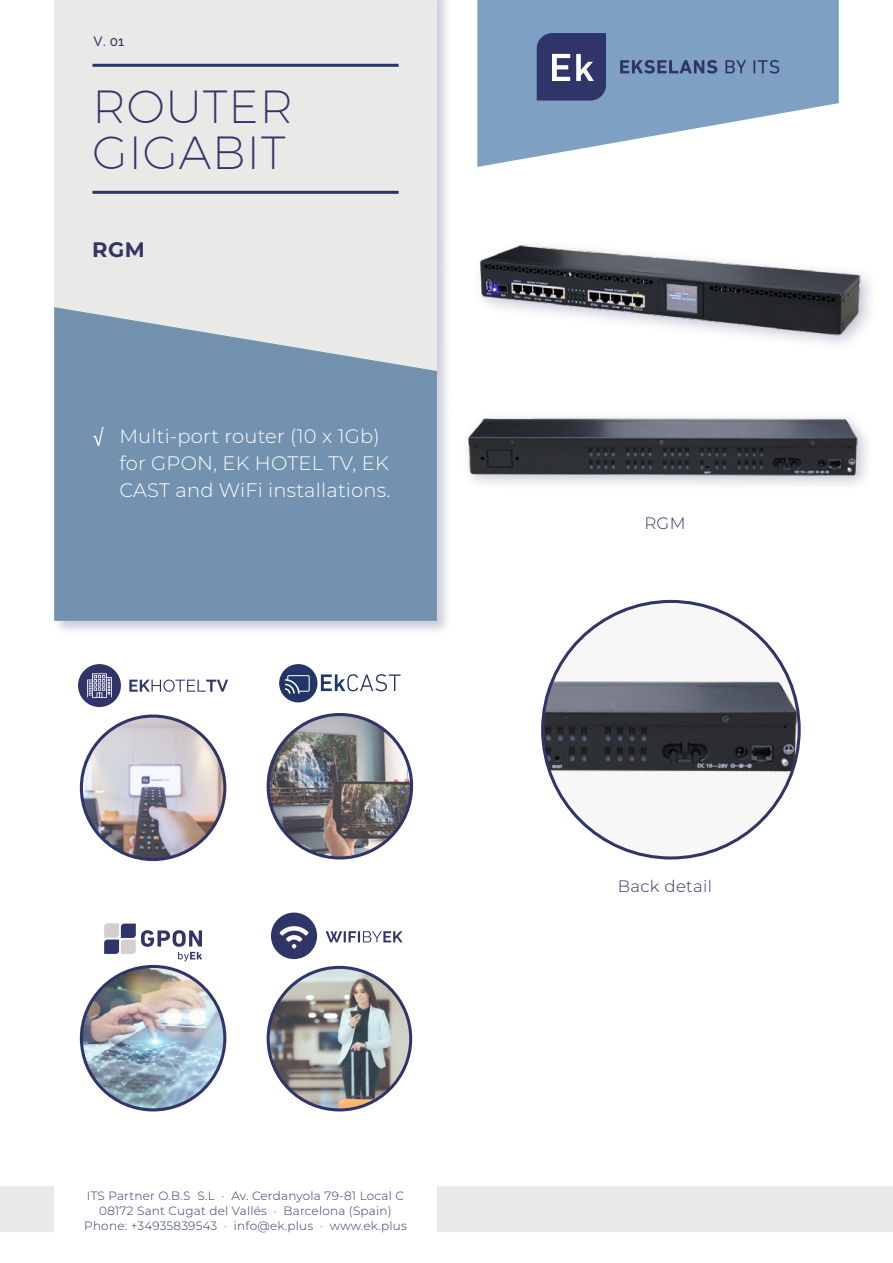
<style>
.page{position:relative;width:893px;height:1263px;background:#fff}
.page>*{position:absolute;margin:0;border:0;box-sizing:border-box;transform-origin:0 0}
.t1{font:200 46.5px "Montserrat";letter-spacing:.02em;color:#303568}
.t2{font:700 21px "Montserrat";color:#303568}
.t3{font:300 19.5px/27px "Montserrat";letter-spacing:.01em;color:#fff}
.t4{font:300 16.5px "Montserrat";letter-spacing:.02em;color:#303568}
.t5{font:500 13.5px "Raleway";color:#303568}
.t6{font:300 12px/15px "Montserrat";letter-spacing:.02em;color:#2d3568;text-align:center}
.s1{font-family:"Helvetica Neue LT Std";font-weight:400}
</style>
<div class="page">
<div style="left:52px;top:0;width:399px;height:636px;background:#303568;opacity:.25"></div>
<div style="left:54px;top:0;width:383px;height:307px;background:#e9e9e7"></div>
<div style="left:0;top:1186px;width:54px;height:46px;background:#e9e9e7"></div>
<div style="left:437px;top:1186px;width:456px;height:46px;background:#e9e9e7"></div>
<svg style="left:54px;top:307px;width:383px;height:314px;background:#7f9ab4"></svg>
<hr style="left:92px;top:64px;width:307px;height:3px;background:#2d3568">
<hr style="left:92px;top:191px;width:307px;height:3px;background:#2d3568">
<svg style="left:477px;top:0;width:362px;height:167px;fill:#7ea0c2"></svg>
<svg style="left:537px;top:33px;width:69px;height:68px;background:#484e7c"></svg>
<svg style="left:620px;top:60px;width:97px;height:14px"></svg>
<svg style="left:725px;top:60px;width:21px;height:13px"></svg>
<svg style="left:753px;top:60px;width:26px;height:14px"></svg>
<div style="left:78px;top:664px;width:43px;height:43px;background:#2f3569;border-radius:50%"></div>
<svg style="left:129px;top:679px;width:99px;height:13px"></svg>
<svg style="left:87px;top:673px;width:25px;height:25px"></svg>
<img style="left:81px;top:718px;width:144px;height:141px">
<div style="left:80px;top:714px;width:146px;height:147px;border:3px solid #2f3569;border-radius:50%"></div>
<img style="left:268px;top:714px;width:144px;height:144px">
<div style="left:267px;top:713px;width:146px;height:146px;border:3px solid #2f3569;border-radius:50%"></div>
<svg style="left:321px;top:674px;width:80px;height:17px"></svg>
<div style="left:279px;top:664px;width:38px;height:38px;background:#213666;border-radius:50%"></div>
<svg style="left:285px;top:675px;width:25px;height:19px"></svg>
<svg style="left:104px;top:923px;width:98px;height:38px"></svg>
<img style="left:81px;top:966px;width:144px;height:144px">
<div style="left:80px;top:965px;width:146px;height:146px;border:3px solid #2f3569;border-radius:50%"></div>
<img style="left:268px;top:967px;width:143px;height:143px">
<div style="left:267px;top:966px;width:145px;height:145px;border:3px solid #2f3569;border-radius:50%"></div>
<svg style="left:271px;top:912px;width:46px;height:47px"></svg>
<svg style="left:326px;top:931px;width:77px;height:11px"></svg>
<div style="left:446px;top:238px;width:447px;height:114px;background:#fff"></div>
<img style="left:442px;top:236px;width:429px;height:110px">
<img style="left:467px;top:418px;width:400px;height:67px">
<div style="left:543px;top:601px;width:256px;height:257px;background:#f8f7f7;border-radius:50%"></div>
<img style="left:543px;top:618px;width:256px;height:210px">
<p class="t5" style="left:94px;top:33px;width:32px">V. 01</p>
<p class="t1" style="left:92px;top:78px;width:202px">ROUTER</p>
<p class="t1" style="left:92px;top:124px;width:195px">GIGABIT</p>
<p class="t2" style="left:92px;top:234px;width:54px">RGM</p>
<p class="t3" style="left:119px;top:421px;width:272px;text-indent:-27px"><span class="s1">√</span> Multi-port router (10 x 1Gb) for GPON, EK HOTEL TV, EK<br>CAST and WiFi installations.</p>
<p class="t6" style="left:84px;top:1187px;width:324px">ITS Partner O.B.S S.L · Av. Cerdanyola 79-81 Local C<br>08172 Sant Cugat del Vallés · Barcelona (Spain)<br>Phone: +34935839543 · info@ek.plus · www.ek.plus</p>
<p class="t4" style="left:644px;top:512px;width:43px">RGM</p>
<p class="t4" style="left:618px;top:875px;width:96px">Back detail</p>
</div>
